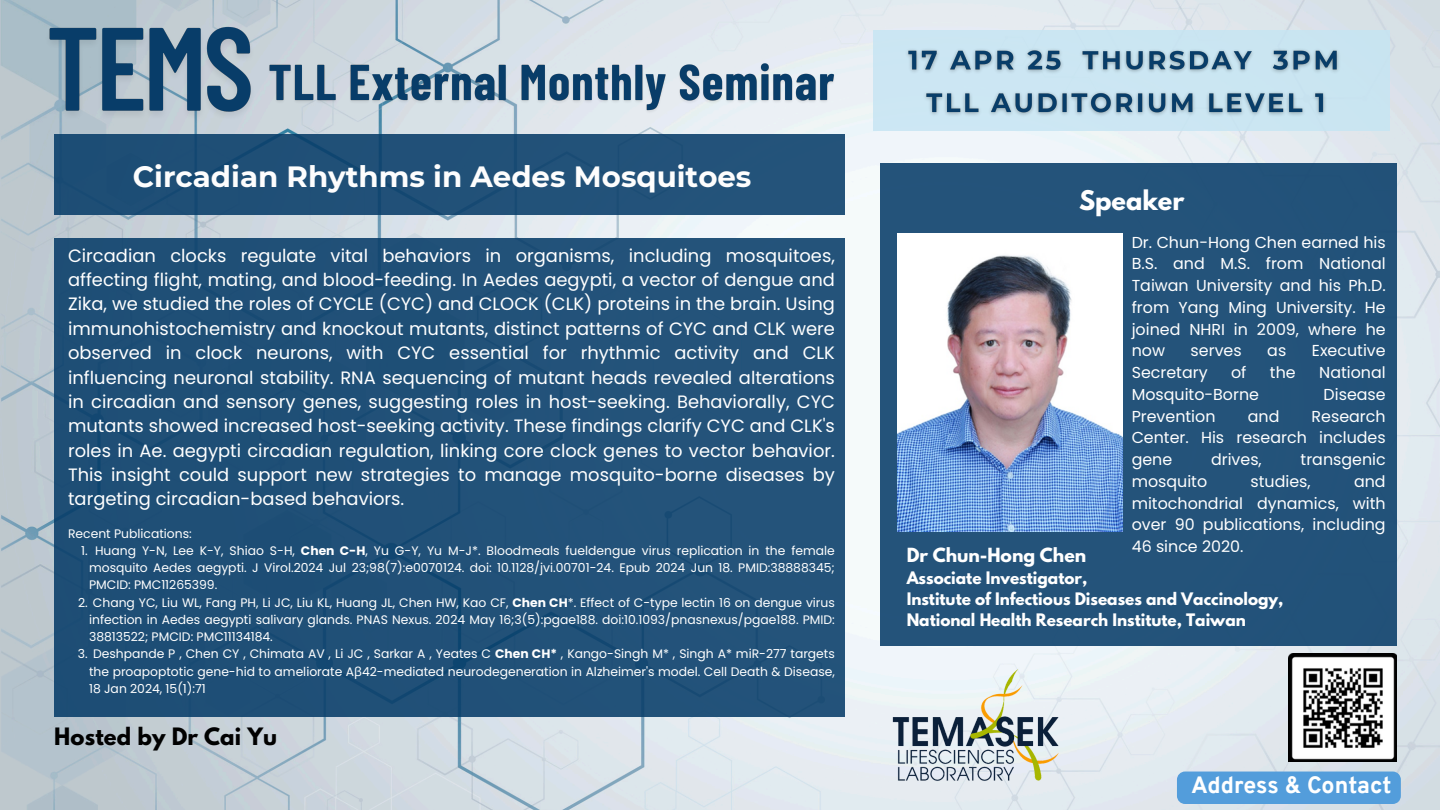
<style>
.page{position:relative;width:1440px;height:810px;background:#fff}
.page>*{position:absolute;margin:0;border:0;box-sizing:border-box;transform-origin:0 0}
.t1{font:700 29.3px "Montserrat";color:#fdfdfd}
.t2{font:700 24px "League Spartan";color:#fff}
.t3{font:800 23px "Overpass";letter-spacing:-.005em;color:#fff}
.t4{font:700 21.2px "League Spartan";letter-spacing:.01em;color:#010101}
.t5{font:17.9px/24.4px "Poppins";color:#fff;text-align:justify}
.t6{font:700 17.3px "League Spartan";color:#fff}
.t7{font:15.9px/21.8px "Poppins";color:#fff;text-align:justify}
.t8{font:700 15.3px "League Spartan";color:#fff}
.t9{font:12.3px/17.2px "Poppins";color:#fff;text-align:justify}
.s1{font-weight:700}
.s2{font-family:"Noto Sans"}
</style>
<div class="page">
<img style="left:0;top:0;width:1440px;height:810px">
<div style="left:54px;top:135px;width:790px;height:80px;background:#215078"></div>
<img style="left:889px;top:665px;width:174px;height:126px">
<div style="left:874px;top:31px;width:516px;height:100px;background:#c6e5f3"></div>
<div style="left:881px;top:164px;width:516px;height:482px;background:#24537a"></div>
<img style="left:898px;top:233px;width:225px;height:299px">
<div style="left:54px;top:238px;width:790px;height:478px;background:#215078"></div>
<img style="left:1289px;top:654px;width:108px;height:108px">
<img style="left:925px;top:92px;width:401px;height:24px">
<img style="left:1272px;top:49px;width:67px;height:24px">
<img style="left:1081px;top:50px;width:172px;height:23px">
<img style="left:907px;top:49px;width:155px;height:24px">
<img style="left:39px;top:0;width:221px;height:135px">
<img style="left:265px;top:51px;width:582px;height:67px">
<div style="left:1177px;top:772px;width:224px;height:32px;background:#539ddb"></div>
<h3 class="t1" style="left:133px;top:159px;width:620px">Circadian Rhythms in Aedes Mosquitoes</h3>
<p class="t5" style="left:68px;top:243px;width:768px">Circadian clocks regulate vital behaviors in organisms, including mosquitoes, affecting flight, mating, and blood-feeding. In Aedes aegypti, a vector of dengue and Zika, we studied the roles of CYCLE (CYC) and CLOCK (CLK) proteins in the brain. Using immunohistochemistry and knockout mutants, distinct patterns of CYC and CLK were observed in clock neurons, with CYC essential for rhythmic activity and CLK influencing neuronal stability. RNA sequencing of mutant heads revealed alterations in circadian and sensory genes, suggesting roles in host-seeking. Behaviorally, CYC mutants showed increased host-seeking activity. These findings clarify CYC and CLK's roles in Ae. aegypti circadian regulation, linking core clock genes to vector behavior.<br>This insight could support new strategies to manage mosquito-borne diseases by targeting circadian-based behaviors.</p>
<p class="t9" style="left:68px;top:525px;width:125px">Recent Publications:</p>
<p class="t9" style="left:89px;top:542px;width:747px;text-indent:6px">Huang Y-N, Lee K-Y, Shiao S-H, <span class="s1">Chen C-H</span>, Yu G-Y, Yu M-J*. Bloodmeals fueldengue virus replication in the female mosquito Aedes aegypti. J Virol.2024 Jul 23;98(7):e0070124. doi: 10.1128/jvi.00701-24. Epub 2024 Jun 18. PMID:38888345; PMCID: PMC11265399.</p>
<p class="t9" style="left:81px;top:542px;width:8px">1.</p>
<p class="t9" style="left:89px;top:594px;width:747px;text-indent:-11px">2. Chang YC, Liu WL, Fang PH, Li JC, Liu KL, Huang JL, Chen HW, Kao CF, <span class="s1">Chen CH</span>*. Effect of C-type lectin 16 on dengue virus infection in Aedes aegypti salivary glands. PNAS Nexus. 2024 May 16;3(5):pgae188. doi:10.1093/pnasnexus/pgae188. PMID:<br>38813522; PMCID: PMC11134184.</p>
<p class="t9" style="left:89px;top:645px;width:747px;text-indent:-11px">3. Deshpande P , Chen CY , Chimata AV , Li JC , Sarkar A , Yeates C <span class="s1">Chen CH*</span> , Kango-Singh M* , Singh A* miR-277 targets the proapoptotic gene-hid to ameliorate A<span class="s2">β</span>42-mediated neurodegeneration in Alzheimer's model. Cell Death &amp; Disease, 18 Jan 2024, 15(1):71</p>
<h6 class="t4" style="left:54px;top:726px;width:224px">Hosted by Dr Cai Yu</h6>
<h5 class="t2" style="left:1079px;top:188px;width:107px">Speaker</h5>
<p class="t7" style="left:1132px;top:231px;width:255px">Dr. Chun-Hong Chen earned his B.S. and M.S. from National Taiwan University and his Ph.D. from Yang Ming University. He joined NHRI in 2009, where he now</p>
<p class="t7" style="left:1191px;top:340px;width:53px">serves</p>
<p class="t7" style="left:1267px;top:340px;width:21px">as</p>
<p class="t7" style="left:1312px;top:340px;width:75px">Executive</p>
<p class="t7" style="left:1132px;top:362px;width:77px">Secretary</p>
<p class="t7" style="left:1231px;top:362px;width:17px">of</p>
<p class="t7" style="left:1270px;top:362px;width:27px">the</p>
<p class="t7" style="left:1319px;top:362px;width:68px">National</p>
<p class="t7" style="left:1132px;top:383px;width:129px">Mosquito-Borne</p>
<p class="t7" style="left:1324px;top:383px;width:64px">Disease</p>
<p class="t7" style="left:1132px;top:405px;width:85px">Prevention</p>
<p class="t7" style="left:1248px;top:405px;width:33px">and</p>
<p class="t7" style="left:1132px;top:405px;width:255px;text-indent:180px">Research Center. His research includes gene</p>
<p class="t7" style="left:1211px;top:449px;width:52px">drives,</p>
<p class="t7" style="left:1301px;top:449px;width:87px">transgenic</p>
<p class="t7" style="left:1132px;top:470px;width:77px">mosquito</p>
<p class="t7" style="left:1251px;top:470px;width:62px">studies,</p>
<p class="t7" style="left:1132px;top:470px;width:255px;text-indent:222px">and mitochondrial dynamics, with over 90 publications, including 46 since 2020.</p>
<p class="t6" style="left:907px;top:546px;width:181px">Dr Chun-Hong Chen</p>
<p class="t8" style="left:907px;top:570px;width:182px">Associate Investigator,</p>
<p class="t8" style="left:907px;top:591px;width:378px">Institute of Infectious Diseases and Vaccinology,</p>
<p class="t8" style="left:907px;top:612px;width:341px">National Health Research Institute, Taiwan</p>
<p class="t3" style="left:1191px;top:776px;width:202px">Address &amp; Contact</p>
</div>
